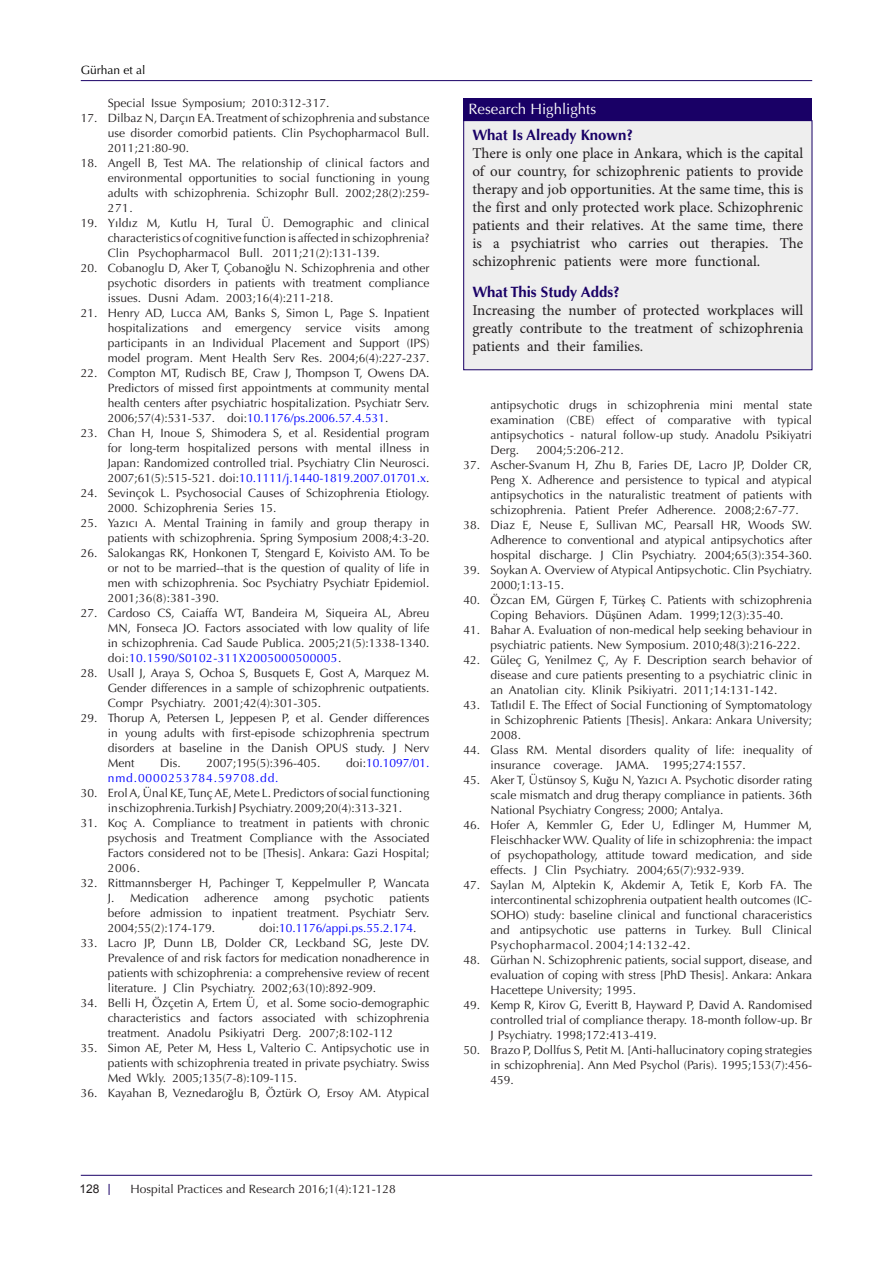
<style>
.page{position:relative;width:893px;height:1263px;background:#fff}
.page>*{position:absolute;margin:0;border:0;box-sizing:border-box;transform-origin:0 0}
.text1{font:15px/18px "Minion Pro";color:#231f20;text-align:justify}
.text-titr{font:700 15px "Optima LT Std";color:#190066}
.text1-2{font:700 15px "Optima LT Std";color:#190066}
.t1{font:15px "Optima LT Std";color:#fff}
.t2{font:12px/15px "Optima LT Std";color:#231f20;text-align:justify}
.t3{font:12px "Optima LT Std";color:#00f}
.t4{font:12px "Optima LT Std";letter-spacing:.075em;color:#00f}
.t5{font:12px "Optima LT Std";color:#000001}
.t6{font:12px "Arial";color:#231f20}
.s1{font-family:"Minion Pro"}
.s2{color:#00f}
.s3{color:#231f20}
</style>
<div class="page">
<hr style="left:81px;top:1175px;width:731px;height:1px;background:#190066">
<hr style="left:81px;top:80px;width:731px;height:1px;background:#190066">
<div style="left:464px;top:121px;width:348px;height:249px;background:#eee"></div>
<div style="left:463px;top:99px;width:349px;height:22px;background:#190066"></div>
<p class="t5" style="left:81px;top:63px;width:66px">Gürhan et al</p>
<p class="t2" style="left:108px;top:96px;width:223px">Special Issue Symposium; 2010:312-317.</p>
<p class="t2" style="left:108px;top:111px;width:323px;text-indent:-27px">17. Dilbaz N, Darçın EA. Treatment of schizophrenia and substance use disorder comorbid patients. Clin Psychopharmacol Bull.<br>2011;21:80-90.</p>
<p class="t2" style="left:108px;top:156px;width:323px;text-indent:-27px">18. Angell B, Test MA. The relationship of clinical factors and environmental opportunities to social functioning in young adults with schizophrenia. Schizophr Bull. 2002;28(2):259- 271.</p>
<p class="t2" style="left:108px;top:216px;width:323px;text-indent:-27px">19. Yıldız M, Kutlu H, Tural Ü. Demographic and clinical characteristics of cognitive function is affected in schizophrenia?<br>Clin Psychopharmacol Bull. 2011;21(2):131-139.</p>
<p class="t2" style="left:108px;top:261px;width:323px;text-indent:-27px">20. Cobanoglu D, Aker T, Çobano<span class="s1">ğ</span>lu N. Schizophrenia and other psychotic disorders in patients with treatment compliance issues. Dusni Adam. 2003;16(4):211-218.</p>
<p class="t2" style="left:108px;top:306px;width:323px;text-indent:-27px">21. Henry AD, Lucca AM, Banks S, Simon L, Page S. Inpatient hospitalizations and emergency service visits among participants in an Individual Placement and Support (IPS) model program. Ment Health Serv Res. 2004;6(4):227-237.</p>
<p class="t2" style="left:108px;top:366px;width:323px;text-indent:-27px">22. Compton MT, Rudisch BE, Craw J, Thompson T, Owens DA.<br>Predictors of missed first appointments at community mental health centers after psychiatric hospitalization. Psychiatr Serv.<br>2006;57(4):531-537. doi:<span class="s2">10.1176/ps.2006.57.4.531</span>.</p>
<p class="t2" style="left:108px;top:426px;width:323px;text-indent:-27px">23. Chan H, Inoue S, Shimodera S, et al. Residential program for long-term hospitalized persons with mental illness in Japan: Randomized controlled trial. Psychiatry Clin Neurosci.<br>2007;61(5):515-521. doi:<span class="s2">10.1111/j.1440-1819.2007.01701.x</span>.</p>
<p class="t2" style="left:108px;top:486px;width:323px;text-indent:-27px">24. Sevinçok L. Psychosocial Causes of Schizophrenia Etiology.<br>2000. Schizophrenia Series 15.</p>
<p class="t2" style="left:81px;top:516px;width:350px;text-align:right">25. Yazıcı A. Mental Training in family and group therapy in patients with schizophrenia. Spring Symposium 2008;4:3-20.</p>
<p class="t2" style="left:108px;top:546px;width:323px;text-indent:-27px">26. Salokangas RK, Honkonen T, Stengard E, Koivisto AM. To be or not to be married--that is the question of quality of life in men with schizophrenia. Soc Psychiatry Psychiatr Epidemiol.<br>2001;36(8):381-390.</p>
<p class="t2" style="left:108px;top:606px;width:323px;text-indent:-27px">27. Cardoso CS, Caiaffa WT, Bandeira M, Siqueira AL, Abreu MN, Fonseca JO. Factors associated with low quality of life <span class="s1">i</span>n schizophrenia. Cad Saude Publica. 2005;21(5):1338-1340. doi:<span class="s2">10.1590/S0102-311X2005000500005</span>.</p>
<p class="t2" style="left:108px;top:666px;width:323px;text-indent:-27px">28. Usall J, Araya S, Ochoa S, Busquets E, Gost A, Marquez M.<br>Gender differences in a sample of schizophrenic outpatients.<br>Compr Psychiatry. 2001;42(4):301-305.</p>
<p class="t2" style="left:108px;top:711px;width:323px;text-indent:-27px">29. Thorup A, Petersen L, Jeppesen P, et al. Gender differences in young adults with first-episode schizophrenia spectrum disorders at baseline in the Danish OPUS study. J Nerv Ment</p>
<p class="t2" style="left:160px;top:756px;width:22px">Dis.</p>
<p class="t2" style="left:206px;top:756px;width:116px">2007;195(5):396-405.</p>
<p class="t3" style="left:346px;top:756px;width:85px"><span class="s3">doi:</span>10.1097/01.</p>
<p class="t4" style="left:108px;top:771px;width:172px">nmd.0000253784.59708.dd.</p>
<p class="t2" style="left:81px;top:786px;width:350px;text-align:center">30. Erol A, Ünal KE, Tunç AE, Mete L. Predictors of social functioning in schizophrenia. Turkish J Psychiatry. 2009;20(4):313-321.</p>
<p class="t2" style="left:108px;top:816px;width:323px;text-indent:-27px">31. Koç A. Compliance to treatment in patients with chronic psychosis and Treatment Compliance with the Associated Factors considered not to be [Thesis]. Ankara: Gazi Hospital; 2006.</p>
<p class="t2" style="left:108px;top:876px;width:323px;text-indent:-27px">32. Rittmannsberger H, Pachinger T, Keppelmuller P, Wancata<br>J. Medication</p>
<p class="t2" style="left:204px;top:891px;width:56px">adherence</p>
<p class="t2" style="left:274px;top:891px;width:37px">among</p>
<p class="t2" style="left:325px;top:891px;width:51px">psychotic</p>
<p class="t2" style="left:108px;top:891px;width:323px;text-indent:282px">patients before admission to inpatient treatment. Psychiatr Serv.<br>2004;55(2):174-179.</p>
<p class="t3" style="left:259px;top:921px;width:159px"><span class="s3">doi:</span>10.1176/appi.ps.55.2.174<span class="s3">.</span></p>
<p class="t2" style="left:108px;top:936px;width:323px;text-indent:-27px">33. Lacro JP, Dunn LB, Dolder CR, Leckband SG, Jeste DV.<br>Prevalence of and risk factors for medication nonadherence in patients with schizophrenia: a comprehensive review of recent literature. J Clin Psychiatry. 2002;63(10):892-909.</p>
<p class="t2" style="left:108px;top:996px;width:323px;text-indent:-27px">34. Belli H, Özçetin A, Ertem Ü, et al. Some socio-demographic characteristics and factors associated with schizophrenia treatment. Anadolu Psikiyatri Derg. 2007;8:102-112</p>
<p class="t2" style="left:108px;top:1041px;width:323px;text-indent:-27px">35. Simon AE, Peter M, Hess L, Valterio C. Antipsychotic use in patients with schizophrenia treated in private psychiatry. Swiss Med Wkly. 2005;135(7-8):109-115.</p>
<p class="t2" style="left:81px;top:1086px;width:350px">36. Kayahan B, Veznedaro<span class="s1">ğ</span>lu B, Öztürk O, Ersoy AM. Atypical</p>
<p class="t6" style="left:80px;top:1180px;width:22px">128</p>
<p class="t2" style="left:130px;top:1181px;width:267px">Hospital Practices and Research 2016;1(4):121-128</p>
<p class="t1" style="left:468px;top:100px;width:129px">Research Highlights</p>
<p class="text-titr" style="left:472px;top:126px;width:162px">What Is Already Known?</p>
<p class="text1" style="left:472px;top:145px;width:332px">There is only one place in Ankara, which is the capital of our country, for schizophrenic patients to provide therapy and job opportunities. At the same time, this is the first and only protected work place. Schizophrenic patients and their relatives. At the same time, there is a psychiatrist who carries out therapies. The schizophrenic patients were more functional.</p>
<p class="text1-2" style="left:472px;top:283px;width:149px">What This Study Adds?</p>
<p class="text1" style="left:472px;top:301px;width:332px">Increasing the number of protected workplaces will greatly contribute to the treatment of schizophrenia patients and their families.</p>
<p class="t2" style="left:490px;top:398px;width:323px">antipsychotic drugs in schizophrenia mini mental state examination (CBE) effect of comparative with typical antipsychotics - natural follow-up study. Anadolu Psikiyatri Derg.</p>
<p class="t2" style="left:536px;top:443px;width:89px">2004;5:206-212.</p>
<p class="t2" style="left:490px;top:458px;width:323px;text-indent:-27px">37. Ascher-Svanum H, Zhu B, Faries DE, Lacro JP, Dolder CR, Peng X. Adherence and persistence to typical and atypical antipsychotics in the naturalistic treatment of patients with schizophrenia. Patient Prefer Adherence. 2008;2:67-77.</p>
<p class="t2" style="left:490px;top:518px;width:323px;text-indent:-27px">38. Diaz E, Neuse E, Sullivan MC, Pearsall HR, Woods SW.<br>Adherence to conventional and atypical antipsychotics after hospital discharge. J Clin Psychiatry. 2004;65(3):354-360.</p>
<p class="t2" style="left:490px;top:563px;width:323px;text-indent:-27px">39. Soykan A. Overview of Atypical Antipsychotic. Clin Psychiatry.<br>2000;1:13-15.</p>
<p class="t2" style="left:463px;top:593px;width:350px;text-align:center">40. Özcan EM, Gürgen F, Türke<span class="s1">ş</span> C. Patients with schizophrenia<br>Coping Behaviors. Dü<span class="s1">ş</span>ünen Adam. 1999;12(3):35-40.</p>
<p class="t2" style="left:490px;top:623px;width:323px;text-indent:-27px">41. Bahar A. Evaluation of non-medical help seeking behaviour in psychiatric patients. New Symposium. 2010;48(3):216-222.</p>
<p class="t2" style="left:490px;top:653px;width:323px;text-indent:-27px">42. Güleç G, Yenilmez Ç, Ay F. Description search behavior of disease and cure patients presenting to a psychiatric clinic in an Anatolian city. Klinik Psikiyatri. 2011;14:131-142.</p>
<p class="t2" style="left:490px;top:698px;width:323px;text-indent:-27px">43. Tatlıdil E. The Effect of Social Functioning of Symptomatology in Schizophrenic Patients [Thesis]. Ankara: Ankara University; 2008.</p>
<p class="t2" style="left:490px;top:743px;width:323px;text-indent:-27px">44. Glass RM. Mental disorders quality of life: inequality of insurance coverage. JAMA. 1995;274:1557.</p>
<p class="t2" style="left:490px;top:773px;width:323px;text-indent:-27px">45. Aker T, Üstünsoy S, Ku<span class="s1">ğ</span>u N, Yazıcı A. Psychotic disorder rating scale mismatch and drug therapy compliance in patients. 36th National Psychiatry Congress; 2000; Antalya.</p>
<p class="t2" style="left:490px;top:818px;width:323px;text-indent:-27px">46. Hofer A, Kemmler G, Eder U, Edlinger M, Hummer M, Fleischhacker WW. Quality of life in schizophrenia: the impact of psychopathology, attitude toward medication, and side effects. J Clin Psychiatry. 2004;65(7):932-939.</p>
<p class="t2" style="left:490px;top:878px;width:323px;text-indent:-27px">47. Saylan M, Alptekin K, Akdemir A, Tetik E, Korb FA. The intercontinental schizophrenia outpatient health outcomes (IC-SOHO) study: baseline clinical and functional characeristics and antipsychotic use patterns in Turkey. Bull Clinical Psychopharmacol. 2004;14:132-42.</p>
<p class="t2" style="left:490px;top:953px;width:323px;text-indent:-27px">48. Gürhan N. Schizophrenic patients, social support, disease, and evaluation of coping with stress [PhD Thesis]. Ankara: Ankara Hacettepe University; 1995.</p>
<p class="t2" style="left:490px;top:998px;width:323px;text-indent:-27px">49. Kemp R, Kirov G, Everitt B, Hayward P, David A. Randomised controlled trial of compliance therapy. 18-month follow-up. Br J Psychiatry. 1998;172:413-419.</p>
<p class="t2" style="left:490px;top:1043px;width:323px;text-indent:-27px">50. Brazo P, Dollfus S, Petit M. [Anti-hallucinatory coping strategies in schizophrenia]. Ann Med Psychol (Paris). 1995;153(7):456- 459.</p>
</div>
